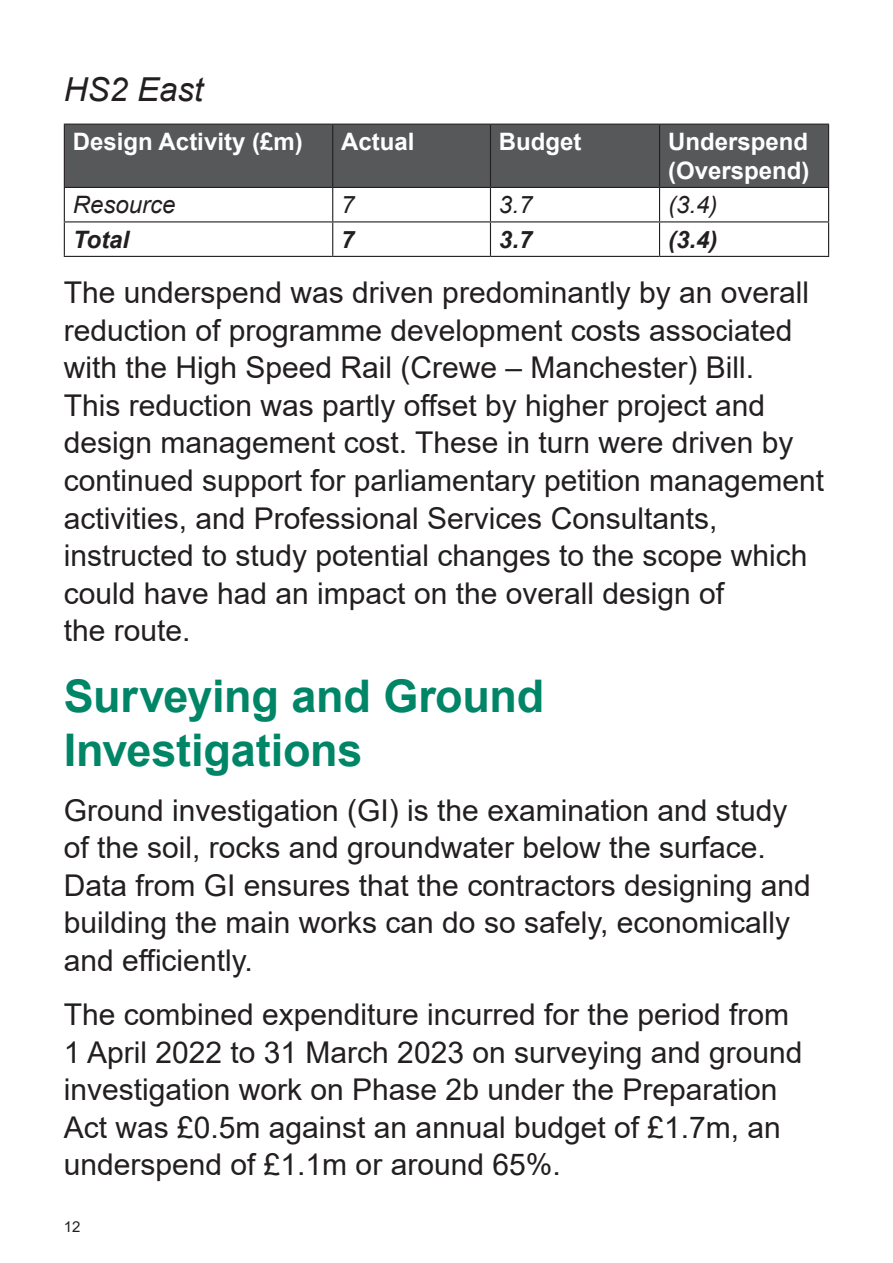
<style>
.page{position:relative;width:893px;height:1263px;background:#fff}
.page>*{position:absolute;margin:0;border:0;box-sizing:border-box;transform-origin:0 0}
.Heading_2_notoc{font:700 45px/54px "Arial";letter-spacing:-.005em;color:#008667}
.Table_Figure_Heading{font:italic 33px "Arial";color:#231f20}
.Body_Text{font:30px/37.5px "Arial";color:#231f20}
.ColHead{font:700 24px/28.8px "Arial";color:#fff}
.Table_Left{font:italic 24px "Arial";color:#231f20}
.Table_Left-2{font:italic 700 24px "Arial";color:#231f20}
.t1{font:15px "Arial";color:#231f20}
</style>
<div class="page">
<div style="left:65px;top:125px;width:763px;height:62px;background:#57585a"></div>
<hr style="left:332px;top:125px;width:1px;height:62px;background:#231f20">
<hr style="left:490px;top:125px;width:1px;height:62px;background:#231f20">
<hr style="left:659px;top:125px;width:1px;height:62px;background:#231f20">
<hr style="left:332px;top:188px;width:1px;height:33px;background:#231f20">
<hr style="left:490px;top:188px;width:1px;height:33px;background:#231f20">
<hr style="left:659px;top:188px;width:1px;height:33px;background:#231f20">
<hr style="left:64px;top:221px;width:269px;height:1px;background:#231f20">
<hr style="left:333px;top:221px;width:157px;height:1px;background:#231f20">
<hr style="left:332px;top:222px;width:1px;height:34px;background:#231f20">
<hr style="left:490px;top:221px;width:169px;height:1px;background:#231f20">
<hr style="left:490px;top:222px;width:1px;height:34px;background:#231f20">
<hr style="left:659px;top:221px;width:170px;height:1px;background:#231f20">
<hr style="left:659px;top:222px;width:1px;height:34px;background:#231f20">
<hr style="left:64px;top:124px;width:269px;height:1px;background:#231f20">
<hr style="left:64px;top:125px;width:1px;height:62px;background:#231f20">
<hr style="left:333px;top:124px;width:157px;height:1px;background:#231f20">
<hr style="left:490px;top:124px;width:169px;height:1px;background:#231f20">
<hr style="left:659px;top:124px;width:170px;height:1px;background:#231f20">
<hr style="left:828px;top:125px;width:1px;height:62px;background:#231f20">
<hr style="left:64px;top:187px;width:269px;height:1px;background:#231f20">
<hr style="left:64px;top:188px;width:1px;height:33px;background:#231f20">
<hr style="left:333px;top:187px;width:157px;height:1px;background:#231f20">
<hr style="left:490px;top:187px;width:169px;height:1px;background:#231f20">
<hr style="left:659px;top:187px;width:170px;height:1px;background:#231f20">
<hr style="left:828px;top:188px;width:1px;height:33px;background:#231f20">
<hr style="left:64px;top:222px;width:1px;height:34px;background:#231f20">
<hr style="left:828px;top:222px;width:1px;height:34px;background:#231f20">
<hr style="left:64px;top:256px;width:269px;height:1px;background:#231f20">
<hr style="left:333px;top:256px;width:157px;height:1px;background:#231f20">
<hr style="left:490px;top:256px;width:169px;height:1px;background:#231f20">
<hr style="left:659px;top:256px;width:170px;height:1px;background:#231f20">
<p class="Table_Figure_Heading" style="left:64px;top:68px;width:141px">HS2 East</p>
<p class="ColHead" style="left:73px;top:128px;width:231px">Design Activity (£m)</p>
<p class="ColHead" style="left:341px;top:128px;width:75px">Actual</p>
<p class="ColHead" style="left:499px;top:128px;width:84px">Budget</p>
<p class="ColHead" style="left:668px;top:128px;width:143px">Underspend (Overspend)</p>
<p class="Table_Left" style="left:73px;top:189px;width:104px">Resource</p>
<p class="Table_Left" style="left:341px;top:189px;width:15px">7</p>
<p class="Table_Left" style="left:499px;top:189px;width:35px">3.7</p>
<p class="Table_Left" style="left:668px;top:189px;width:51px">(3.4)</p>
<p class="Table_Left-2" style="left:73px;top:224px;width:58px">Total</p>
<p class="Table_Left-2" style="left:341px;top:224px;width:15px">7</p>
<p class="Table_Left-2" style="left:499px;top:224px;width:35px">3.7</p>
<p class="Table_Left-2" style="left:668px;top:224px;width:51px">(3.4)</p>
<p class="Body_Text" style="left:64px;top:274px;width:762px">The underspend was driven predominantly by an overall reduction of programme development costs associated with the High Speed Rail (Crewe – Manchester) Bill.<br>This reduction was partly offset by higher project and design management cost. These in turn were driven by continued support for parliamentary petition management activities, and Professional Services Consultants, instructed to study potential changes to the scope which could have had an impact on the overall design of<br>the route.</p>
<h2 class="Heading_2_notoc" style="left:64px;top:670px;width:482px">Surveying and Ground<br>Investigations</h2>
<p class="Body_Text" style="left:64px;top:791px;width:749px">Ground investigation (GI) is the examination and study of the soil, rocks and groundwater below the surface.<br>Data from GI ensures that the contractors designing and building the main works can do so safely, economically and efficiently.</p>
<p class="Body_Text" style="left:64px;top:995px;width:740px">The combined expenditure incurred for the period from 1 April 2022 to 31 March 2023 on surveying and ground investigation work on Phase 2b under the Preparation Act was £0.5m against an annual budget of £1.7m, an underspend of £1.1m or around 65%.</p>
<p class="t1" style="left:64px;top:1217px;width:18px">12</p>
</div>
